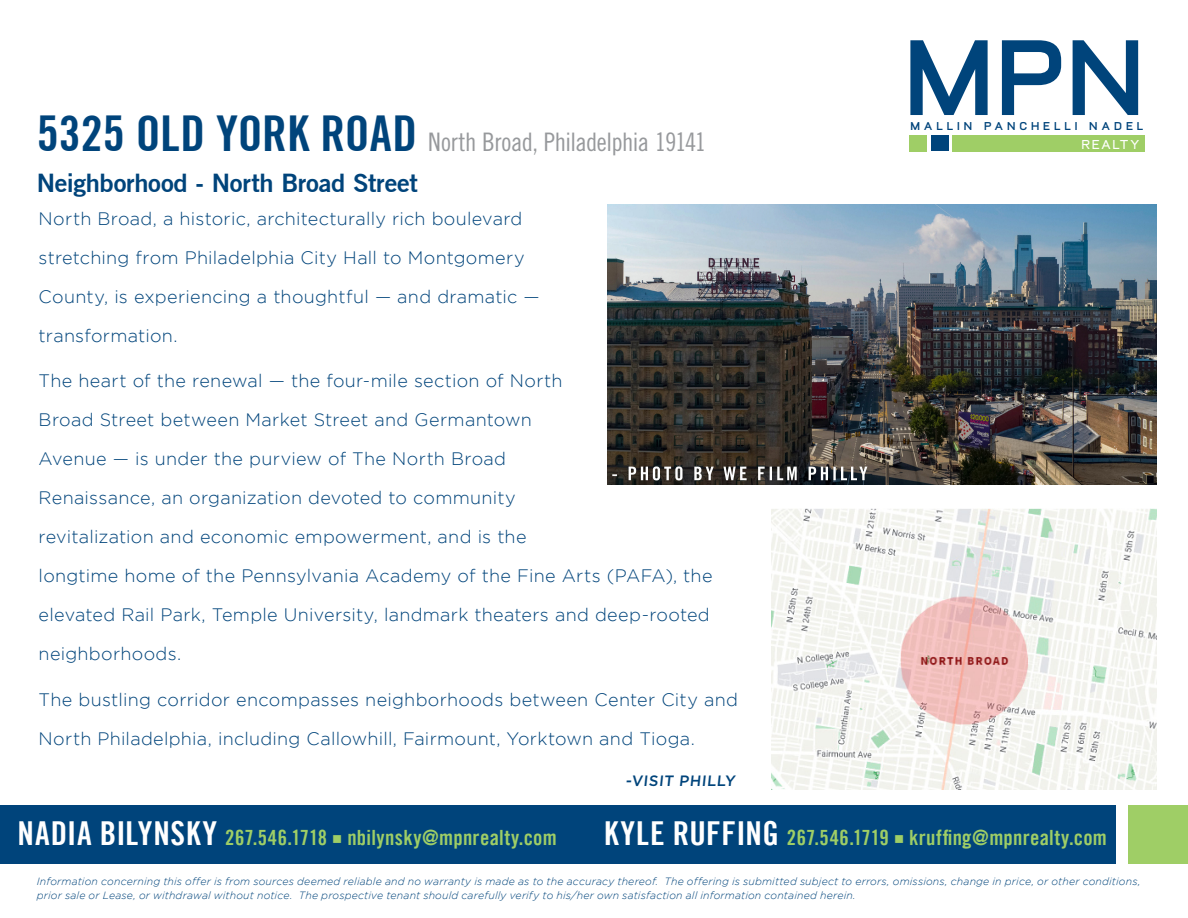
<style>
.page{position:relative;width:1188px;height:918px;background:#fff}
.page>*{position:absolute;margin:0;border:0;box-sizing:border-box;transform-origin:0 0}
.t1{font:700 106.8px "Vitro";color:#00447b}
.t2{font:25.5px "Trade Gothic LT Std Cn 18";letter-spacing:-.025em;color:#97999c}
.Heading_3{font:700 25.5px "Trade Gothic No.2";letter-spacing:-.01em;color:#00447b}
.t3{font:21px "Trade Gothic Bold Cond Twenty";letter-spacing:.015em;color:#9fce66}
.Heading_4{font:300 18px/39px "Gotham";letter-spacing:.015em;color:#00447b}
.Heading_4-2{font:500 15px "Gotham";color:#00447b}
.t4{font:600 12.9px "Vitro";letter-spacing:.105em;color:#fff}
.t5{font:700 11.4px "Vitro";letter-spacing:.345em;color:#00447b}
.t6{font:italic 300 10.5px/13.5px "Gotham";letter-spacing:.015em;color:#00447b}
.s1{font-family:"Trade Gothic No.20";font-weight:700;font-stretch:condensed;font-size:49.5px;color:#00447b}
.s2{font-size:33px;color:#fff}
</style>
<div class="page">
<div style="left:0;top:805px;width:1116px;height:58px;background:#00447b"></div>
<div style="left:1128px;top:805px;width:60px;height:58px;background:#9fce66"></div>
<div style="left:952px;top:135px;width:193px;height:16px;background:#9fce66"></div>
<div style="left:931px;top:135px;width:17px;height:16px;background:#00447b"></div>
<div style="left:910px;top:135px;width:17px;height:16px;background:#9fce66"></div>
<img style="left:771px;top:509px;width:386px;height:280px">
<img style="left:608px;top:204px;width:549px;height:280px">
<h2 class="t2" style="left:37px;top:127px;width:671px"><span class="s1">5325 OLD YORK ROAD</span> North Broad, Philadelphia 19141</h2>
<p class="Heading_3" style="left:37px;top:167px;width:383px">Neighborhood - North Broad Street</p>
<p class="Heading_4" style="left:39px;top:199px;width:503px">North Broad, a historic, architecturally rich boulevard stretching from Philadelphia City Hall to Montgomery County, is experiencing a thoughtful — and dramatic — transformation.</p>
<p class="Heading_4" style="left:39px;top:361px;width:675px">The heart of the renewal — the four-mile section of North<br>Broad Street between Market Street and Germantown<br>Avenue — is under the purview of The North Broad<br>Renaissance, an organization devoted to community<br>revitalization and economic empowerment, and is the<br>longtime home of the Pennsylvania Academy of the Fine Arts (PAFA), the elevated Rail Park, Temple University, landmark theaters and deep-rooted neighborhoods.</p>
<p class="Heading_4" style="left:39px;top:680px;width:701px">The bustling corridor encompasses neighborhoods between Center City and<br>North Philadelphia, including Callowhill, Fairmount, Yorktown and Tioga.</p>
<p class="Heading_4-2" style="left:625px;top:771px;width:113px">-VISIT PHILLY</p>
<h1 class="t1" style="left:904px;top:15px;width:242px">MPN</h1>
<p class="t5" style="left:910px;top:119px;width:234px">MALLIN PANCHELLI NADEL</p>
<p class="t4" style="left:1082px;top:137px;width:60px">REALTY</p>
<p class="t3" style="left:18px;top:825px;width:541px"><span class="s2">NADIA BILYNSKY</span> 267.546.1718 ■ nbilynsky@mpnrealty.com</p>
<p class="t3" style="left:604px;top:825px;width:504px"><span class="s2">KYLE RUFFING</span> 267.546.1719 ■ kruffing@mpnrealty.com</p>
<p class="t6" style="left:37px;top:875px;width:1105px">Information concerning this offer is from sources deemed reliable and no warranty is made as to the accuracy thereof. The offering is submitted subject to errors, omissions, change in price, or other conditions, prior sale or Lease, or withdrawal without notice. The prospective tenant should carefully verify to his/her own satisfaction all information contained herein.</p>
</div>
